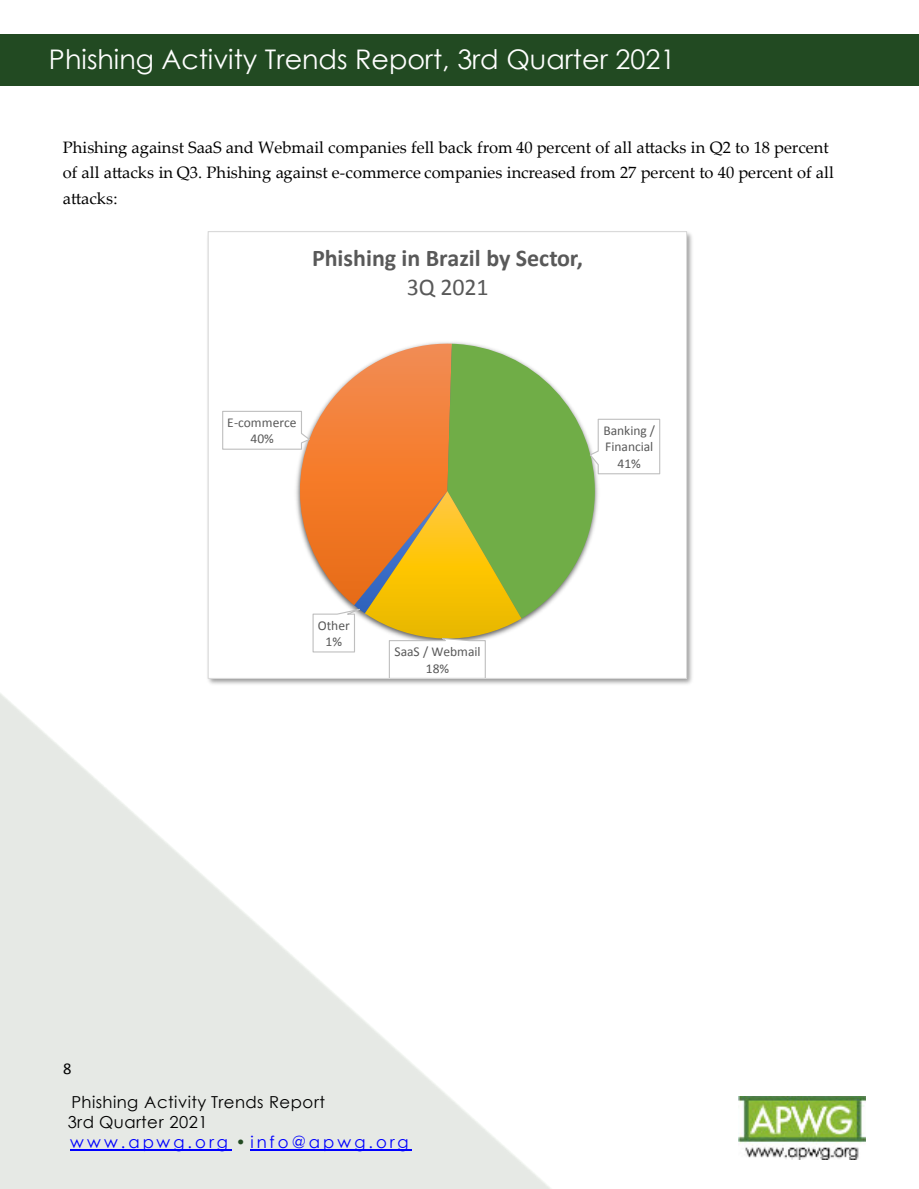
<style>
.page{position:relative;width:919px;height:1189px;background:#fff}
.page>*{position:absolute;margin:0;border:0;box-sizing:border-box;transform-origin:0 0}
.t1{font:27px "Century Gothic";color:#fff}
.t2{font:700 24px "Calibri";letter-spacing:-.005em;color:#595959}
.t3{font:24px "Calibri";letter-spacing:-.01em;color:#595959}
.t4{font:16.5px/25.7px "Palatino Linotype";color:#000}
.t5{font:16.5px/19.6px "Century Gothic";letter-spacing:.03em;color:#000}
.t6{font:16.5px "Calibri";color:#000}
.t7{font:13.5px/16.5px "Calibri";color:#595959;text-align:center}
.s1{color:#00f}
.s2{color:#224a22}
</style>
<div class="page">
<div style="left:0;top:34px;width:918px;height:52px;background:#224a22"></div>
<svg style="left:0;top:693px;width:550px;height:495px"></svg>
<hr style="left:70px;top:1148px;width:161px;height:2px;background:#00f">
<hr style="left:250px;top:1148px;width:162px;height:2px;background:#00f">
<img style="left:738px;top:1096px;width:126px;height:63px">
<img style="left:208px;top:232px;width:484px;height:452px">
<div style="left:208px;top:231px;width:478px;height:447px;background:#fff"></div>
<svg style="left:222px;top:344px;width:438px;height:333px"></svg>
<h1 class="t1" style="left:49px;top:48px;width:628px">Phishing Activity Trends Report, 3rd Quarter 2021</h1>
<p class="t4" style="left:63px;top:136px;width:772px">Phishing against SaaS and Webmail companies fell back from 40 percent of all attacks in Q2 to 18 percent of all attacks in Q3. Phishing against e-commerce companies increased from 27 percent to 40 percent of all attacks:</p>
<h2 class="t2" style="left:312px;top:248px;width:272px">Phishing in Brazil by Sector,</h2>
<h2 class="t3" style="left:406px;top:277px;width:83px">3Q 2021</h2>
<p class="t7" style="left:227px;top:415px;width:71px">E-commerce<br>40%</p>
<p class="t7" style="left:603px;top:423px;width:53px">Banking /<br>Financial<br>41%</p>
<p class="t6" style="left:63px;top:1061px;width:10px">8</p>
<p class="t7" style="left:317px;top:618px;width:34px">Other<br>1%</p>
<p class="t7" style="left:394px;top:644px;width:88px">SaaS / Webmail<br>18%</p>
<p class="t5" style="left:68px;top:1093px;width:342px">Phishing Activity Trends Report<br>3rd Quarter 2021<br><span class="s1">www.apwg.org</span> <span class="s2">•</span><span class="s1">info@apwg.org</span></p>
</div>
